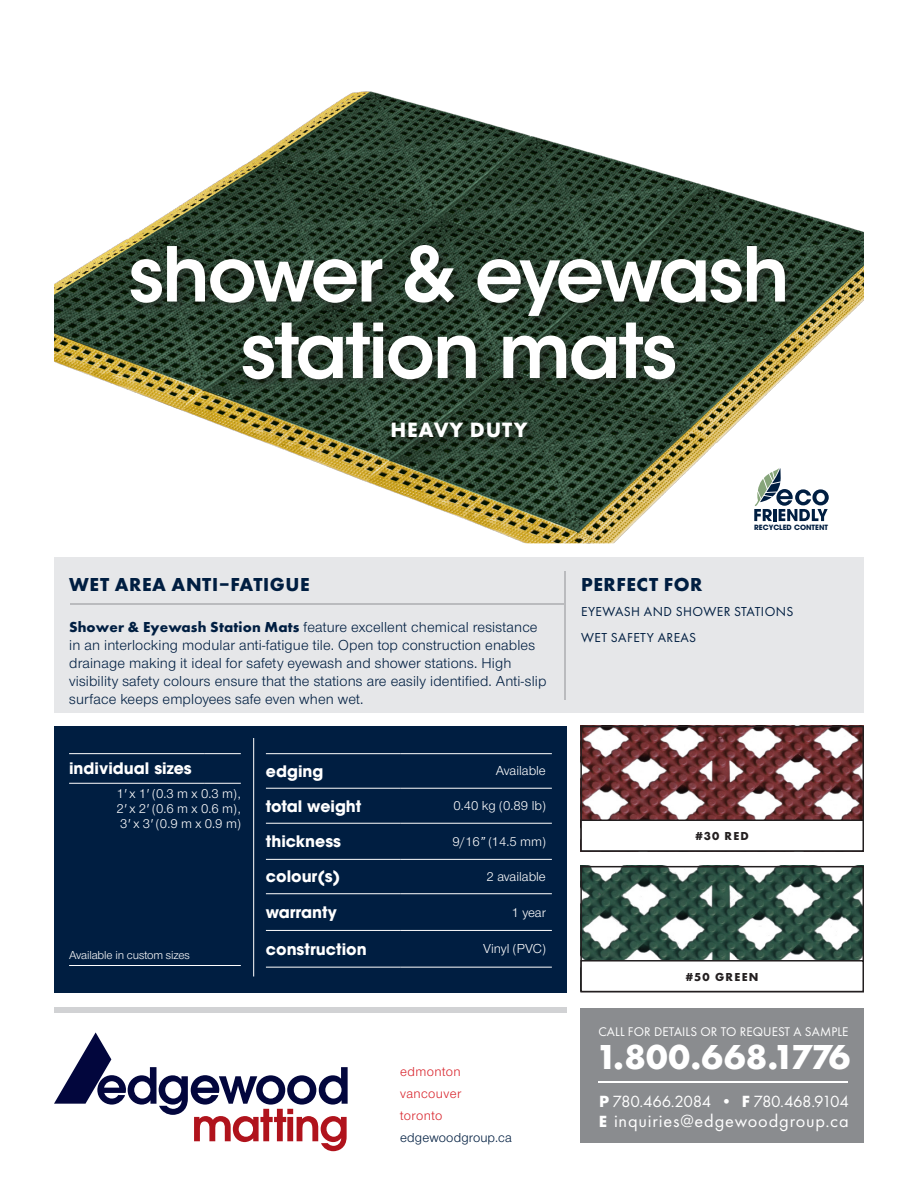
<style>
.page{position:relative;width:918px;height:1188px;background:#fff}
.page>*{position:absolute;margin:0;border:0;box-sizing:border-box;transform-origin:0 0}
.Main_Product_title{font:600 75px/76.5px "ITC Avant Garde Std";letter-spacing:-.03em;color:#fff;text-align:center}
.t1{font:700 36px "Futura PT";letter-spacing:.005em;color:#fff}
.Duty_Category{font:700 21.6px "Futura PT";letter-spacing:.04em;color:#fff}
.Bold_Subhead_perf_fo{font:700 19.5px "Futura PT";letter-spacing:.03em;color:#001e41}
.t2{font:18.3px "Futura PT";letter-spacing:.045em;color:#fff}
.t3{font:16.8px "Futura PT";letter-spacing:-.02em;color:#fff}
.Table_bold{font:700 15.75px "ITC Avant Garde Std";color:#fff}
.Product_Copy{font:15px/18px "Nimbus San Nov";letter-spacing:.01em;color:#001e41}
.Table_Text{font:13.5px "Nimbus San Nov";color:#fff}
.Application_catagori{font:13.5px "Futura PT";letter-spacing:.03em;color:#001e41}
.t4{font:13.5px/21.8px "Nimbus San Nov";letter-spacing:.03em;color:#d9262e;text-align:justify}
.t5{font:13.5px "Nimbus San Nov";letter-spacing:.005em;color:#001e41}
.t6{font:13.05px "Futura PT";letter-spacing:.01em;color:#fff}
.Small_table_text{font:12px "Nimbus San Nov";letter-spacing:-.01em;color:#fff}
.Swatch_Color_Code{font:700 12px "Futura PT";letter-spacing:.11em;color:#231f20}
.t7{font:700 7.2px "Avant Garde";color:#001e41}
.s1{font-family:"Futura PT";font-weight:700}
.s2{font-family:"Nimbus San";font-weight:300;font-style:italic}
.s3{font-weight:700}
.s4{font-weight:700;font-size:16.8px}
</style>
<div class="page">
<div style="left:54px;top:557px;width:810px;height:156px;background:#e6e7e9"></div>
<div style="left:54px;top:726px;width:513px;height:266px;background:#001e41"></div>
<hr style="left:253px;top:738px;width:1px;height:238px;background:#fff">
<hr style="left:70px;top:603px;width:495px;height:2px;background:#babbbe">
<hr style="left:564px;top:571px;width:2px;height:129px;background:#babbbe">
<div style="left:54px;top:1008px;width:513px;height:5px;background:#d1d2d4"></div>
<svg style="left:54px;top:1032px;width:294px;height:119px"></svg>
<div style="left:580px;top:1008px;width:284px;height:135px;background:#8a8c8f"></div>
<img style="left:54px;top:91px;width:810px;height:452px">
<img style="left:583px;top:729px;width:278px;height:91px">
<div style="left:580px;top:726px;width:284px;height:126px;border:2px solid #231f20"></div>
<img style="left:583px;top:869px;width:278px;height:91px">
<div style="left:580px;top:866px;width:284px;height:126px;border:2px solid #231f20"></div>
<div style="left:127px;top:242px;width:671px;height:150px;background:#231f20;opacity:.45"></div>
<div style="left:389px;top:419px;width:151px;height:30px;background:#231f20;opacity:.45"></div>
<hr style="left:69px;top:965px;width:172px;height:1px;background:#fff">
<hr style="left:266px;top:753px;width:134px;height:1px;background:#fff">
<hr style="left:400px;top:753px;width:152px;height:1px;background:#fff">
<hr style="left:266px;top:788px;width:134px;height:1px;background:#fff">
<hr style="left:400px;top:788px;width:152px;height:1px;background:#fff">
<hr style="left:266px;top:823px;width:134px;height:1px;background:#fff">
<hr style="left:400px;top:823px;width:152px;height:1px;background:#fff">
<hr style="left:266px;top:859px;width:134px;height:1px;background:#fff">
<hr style="left:400px;top:859px;width:152px;height:1px;background:#fff">
<hr style="left:266px;top:893px;width:134px;height:1px;background:#fff">
<hr style="left:400px;top:893px;width:152px;height:1px;background:#fff">
<hr style="left:266px;top:930px;width:134px;height:1px;background:#fff">
<hr style="left:400px;top:930px;width:152px;height:1px;background:#fff">
<hr style="left:266px;top:967px;width:134px;height:1px;background:#fff">
<hr style="left:400px;top:967px;width:152px;height:1px;background:#fff">
<div style="left:580px;top:820px;width:284px;height:32px;border:2px solid #231f20"></div>
<div style="left:580px;top:960px;width:284px;height:32px;border:2px solid #231f20"></div>
<hr style="left:599px;top:1082px;width:249px;height:1px;background:#fff">
<hr style="left:69px;top:783px;width:135px;height:1px;background:#fff">
<hr style="left:204px;top:783px;width:37px;height:1px;background:#fff">
<hr style="left:69px;top:753px;width:135px;height:1px;background:#fff">
<hr style="left:204px;top:753px;width:37px;height:1px;background:#fff">
<div style="left:741px;top:458px;width:100px;height:96px;background:#fff;border-radius:10px"></div>
<svg style="left:754px;top:468px;width:75px;height:53px"></svg>
<p class="Main_Product_title" style="left:128px;top:236px;width:663px">shower &amp; eyewash station mats</p>
<p class="Duty_Category" style="left:390px;top:415px;width:139px">HEAVY DUTY</p>
<p class="t7" style="left:754px;top:523px;width:75px">RECYCLED CONTENT</p>
<p class="Bold_Subhead_perf_fo" style="left:69px;top:572px;width:242px">WET AREA ANTI–FATIGUE</p>
<p class="Bold_Subhead_perf_fo" style="left:581px;top:572px;width:123px">PERFECT FOR</p>
<p class="Application_catagori" style="left:581px;top:604px;width:214px">EYEWASH AND SHOWER STATIONS</p>
<p class="Application_catagori" style="left:581px;top:629px;width:117px">WET SAFETY AREAS</p>
<p class="Product_Copy" style="left:69px;top:619px;width:479px"><span class="s1">Shower &amp; Eyewash Station Mats</span> feature excellent chemical resistance in an interlocking modular anti-fatigue tile. Open top construction enables drainage making it ideal for safety eyewash and shower stations. High visibility safety colours ensure that the stations are easily identified. Anti-slip surface keeps employees safe even when wet.</p>
<p class="Table_bold" style="left:69px;top:758px;width:124px">individual sizes</p>
<p class="Table_Text" style="left:116px;top:786px;width:126px">1<span class="s2">'</span> x 1<span class="s2">'</span> (0.3 m x 0.3 m),</p>
<p class="Table_Text" style="left:116px;top:801px;width:126px">2<span class="s2">'</span> x 2<span class="s2">'</span> (0.6 m x 0.6 m),</p>
<p class="Table_Text" style="left:120px;top:816px;width:122px">3<span class="s2">'</span> x 3<span class="s2">'</span> (0.9 m x 0.9 m)</p>
<p class="Small_table_text" style="left:69px;top:948px;width:122px">Available in custom sizes</p>
<p class="Table_bold" style="left:266px;top:761px;width:59px">edging</p>
<p class="Table_Text" style="left:496px;top:763px;width:52px">Available</p>
<p class="Table_bold" style="left:266px;top:796px;width:97px">total weight</p>
<p class="Table_Text" style="left:453px;top:798px;width:94px">0.40 kg (0.89 lb)</p>
<p class="Table_bold" style="left:266px;top:831px;width:77px">thickness</p>
<p class="Table_Text" style="left:452px;top:834px;width:95px">9/16<span class="s2">”</span> (14.5 mm)</p>
<p class="Table_bold" style="left:266px;top:866px;width:76px">colour(s)</p>
<p class="Table_Text" style="left:487px;top:869px;width:61px">2 available</p>
<p class="Table_bold" style="left:266px;top:902px;width:72px">warranty</p>
<p class="Table_Text" style="left:512px;top:904px;width:36px">1 year</p>
<p class="Table_bold" style="left:266px;top:939px;width:102px">construction</p>
<p class="Table_Text" style="left:483px;top:941px;width:64px">Vinyl (PVC)</p>
<p class="t4" style="left:400px;top:1061px;width:63px">edmonton vancouver toronto</p>
<p class="t5" style="left:400px;top:1129px;width:113px">edgewoodgroup.ca</p>
<p class="Swatch_Color_Code" style="left:695px;top:828px;width:55px">#30 RED</p>
<p class="Swatch_Color_Code" style="left:686px;top:969px;width:74px">#50 GREEN</p>
<p class="t6" style="left:598px;top:1024px;width:252px">CALL FOR DETAILS OR TO REQUEST A SAMPLE</p>
<p class="t1" style="left:596px;top:1034px;width:256px">1.800.668.1776</p>
<p class="t3" style="left:599px;top:1092px;width:251px"><span class="s3">P</span> 780.466.2084 • <span class="s3">F</span> 780.468.9104</p>
<p class="t2" style="left:599px;top:1110px;width:251px"><span class="s4">E</span> inquiries@edgewoodgroup.ca</p>
</div>
